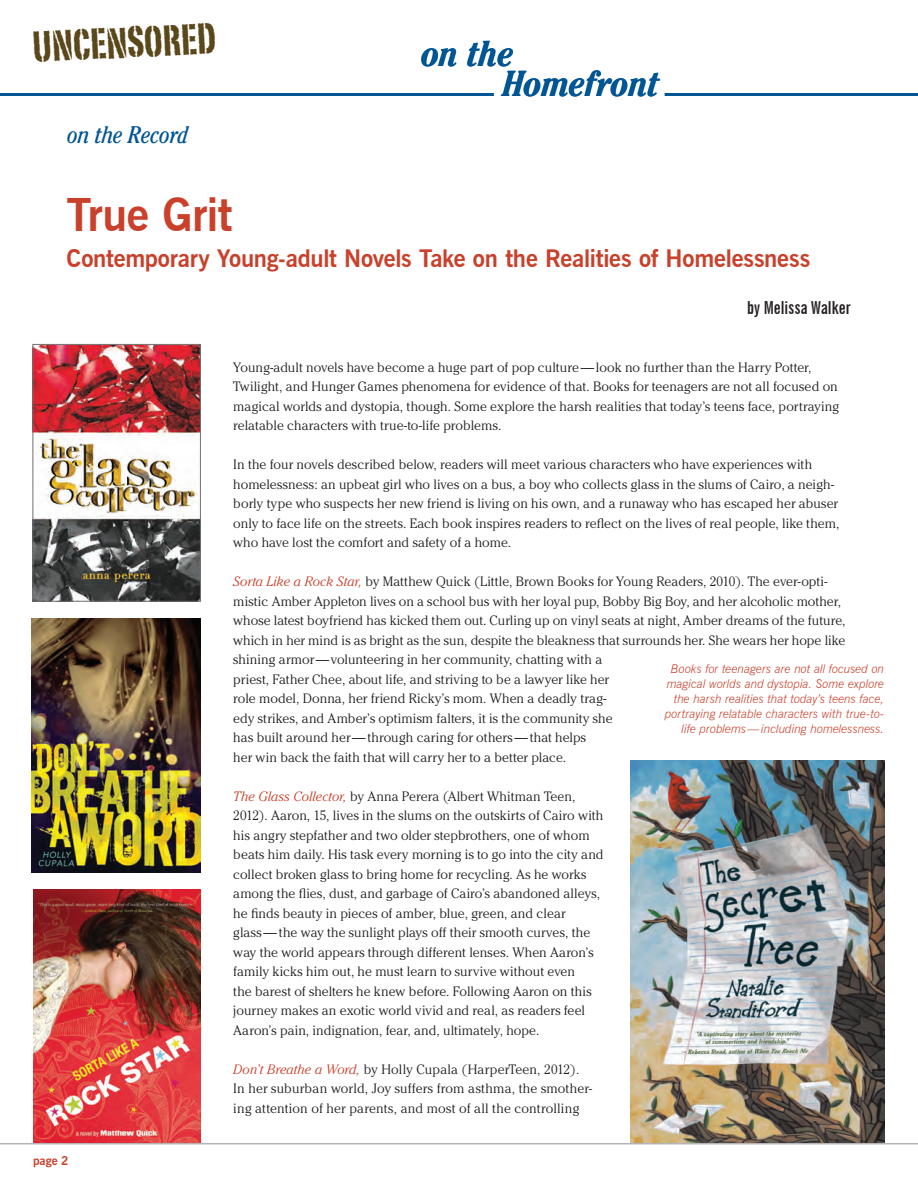
<style>
.page{position:relative;width:918px;height:1188px;background:#fff}
.page>*{position:absolute;margin:0;border:0;box-sizing:border-box;transform-origin:0 0}
.t1{font:700 45px "News Gothic BT";letter-spacing:-.015em;color:#c9402b}
.t2{font:42.6px "Portago ITC Std";color:#5a471a}
.t3{font:italic 700 condensed 36px/29.4px "Cheltenham";letter-spacing:-.01em;color:#005595}
.t4{font:700 24px "News Gothic BT";letter-spacing:-.01em;color:#c9402b}
.t5{font:italic condensed 24px "Cheltenham";letter-spacing:-.01em;color:#005595}
.t6{font:700 extra-condensed 18px "News Gothic BT";letter-spacing:.005em;color:#231f20}
.t7{font:300 13.5px/19.5px "Cheltenham";color:#231f20}
.t8{font:italic 300 12px/15px "News Gothic BT";color:#c9402b;text-align:right}
.t9{font:700 12px "News Gothic BT";color:#c9402b}
.s1{font-style:italic;color:#c9402b}
</style>
<div class="page">
<img style="left:631px;top:760px;width:253px;height:383px">
<img style="left:35px;top:346px;width:164px;height:253px">
<div style="left:33px;top:344px;width:168px;height:257px;border:1px solid #717074"></div>
<img style="left:33px;top:889px;width:167px;height:254px">
<img style="left:32px;top:618px;width:168px;height:254px">
<hr style="left:0;top:1143px;width:918px;height:1px;background:#b4b3b7">
<hr style="left:665px;top:93px;width:253px;height:3px;background:#005595">
<hr style="left:0;top:93px;width:494px;height:3px;background:#005595">
<h2 class="t2" style="left:31px;top:21px;width:185px;rotate:-3deg">UNCENSORED</h2>
<h3 class="t5" style="left:68px;top:121px;width:123px">on the Record</h3>
<h3 class="t3" style="left:503px;top:39px;width:158px;text-indent:-81px">on the<br>Homefront</h3>
<h1 class="t1" style="left:66px;top:187px;width:167px">True Grit</h1>
<h3 class="t4" style="left:66px;top:244px;width:745px">Contemporary Young-adult Novels Take on the Realities of Homelessness</h3>
<h3 class="t6" style="left:747px;top:296px;width:105px">by Melissa Walker</h3>
<p class="t9" style="left:33px;top:1154px;width:37px">page 2</p>
<p class="t7" style="left:233px;top:358px;width:607px">Young-adult novels have become a huge part of pop culture —look no further than the Harry Potter, Twilight, and Hunger Games phenomena for evidence of that. Books for teenagers are not all focused on magical worlds and dystopia, though. Some explore the harsh realities that today’s teens face, portraying relatable characters with true-to-life problems.</p>
<p class="t7" style="left:233px;top:455px;width:608px">In the four novels described below, readers will meet various characters who have experiences with homelessness: an upbeat girl who lives on a bus, a boy who collects glass in the slums of Cairo, a neigh&shy;borly type who suspects her new friend is living on his own, and a runaway who has escaped her abuser only to face life on the streets. Each book inspires readers to reflect on the lives of real people, like them, who have lost the comfort and safety of a home.</p>
<p class="t7" style="left:233px;top:572px;width:614px"><span class="s1">Sorta Like a Rock Star,</span> by Matthew Quick (Little, Brown Books for Young Readers, 2010). The ever-opti&shy;mistic Amber Appleton lives on a school bus with her loyal pup, Bobby Big Boy, and her alcoholic mother, whose latest boyfriend has kicked them out. Curling up on vinyl seats at night, Amber dreams of the future, which in her mind is as bright as the sun, despite the bleakness that surrounds her. She wears her hope like shining armor—volunteering in her community, chatting with a<br>priest, Father Chee, about life, and striving to be a lawyer like her<br>role model, Donna, her friend Ricky’s mom. When a deadly trag-<br>edy strikes, and Amber’s optimism falters, it is the community she<br>has built around her— through caring for others — that helps<br>her win back the faith that will carry her to a better place.</p>
<p class="t7" style="left:233px;top:786px;width:372px"><span class="s1">The Glass Collector,</span> by Anna Perera (Albert Whitman Teen, 2012). Aaron, 15, lives in the slums on the outskirts of Cairo with his angry stepfather and two older stepbrothers, one of whom beats him daily. His task every morning is to go into the city and collect broken glass to bring home for recycling. As he works among the flies, dust, and garbage of Cairo’s abandoned alleys, he finds beauty in pieces of amber, blue, green, and clear<br>glass — the way the sunlight plays off their smooth curves, the way the world appears through different lenses. When Aaron’s family kicks him out, he must learn to survive without even<br>the barest of shelters he knew before. Following Aaron on this journey makes an exotic world vivid and real, as readers feel Aaron’s pain, indignation, fear, and, ultimately, hope.</p>
<p class="t7" style="left:233px;top:1059px;width:360px"><span class="s1">Don’t Breathe a Word,</span> by Holly Cupala (HarperTeen, 2012).<br>In her suburban world, Joy suffers from asthma, the smother&shy;ing attention of her parents, and most of all the controlling</p>
<p class="t8" style="left:665px;top:661px;width:221px">Books for teenagers are not all focused on magical worlds and dystopia. Some explore the harsh realities that today’s teens face, portraying relatable characters with true-to&shy;life problems—including homelessness.</p>
</div>
